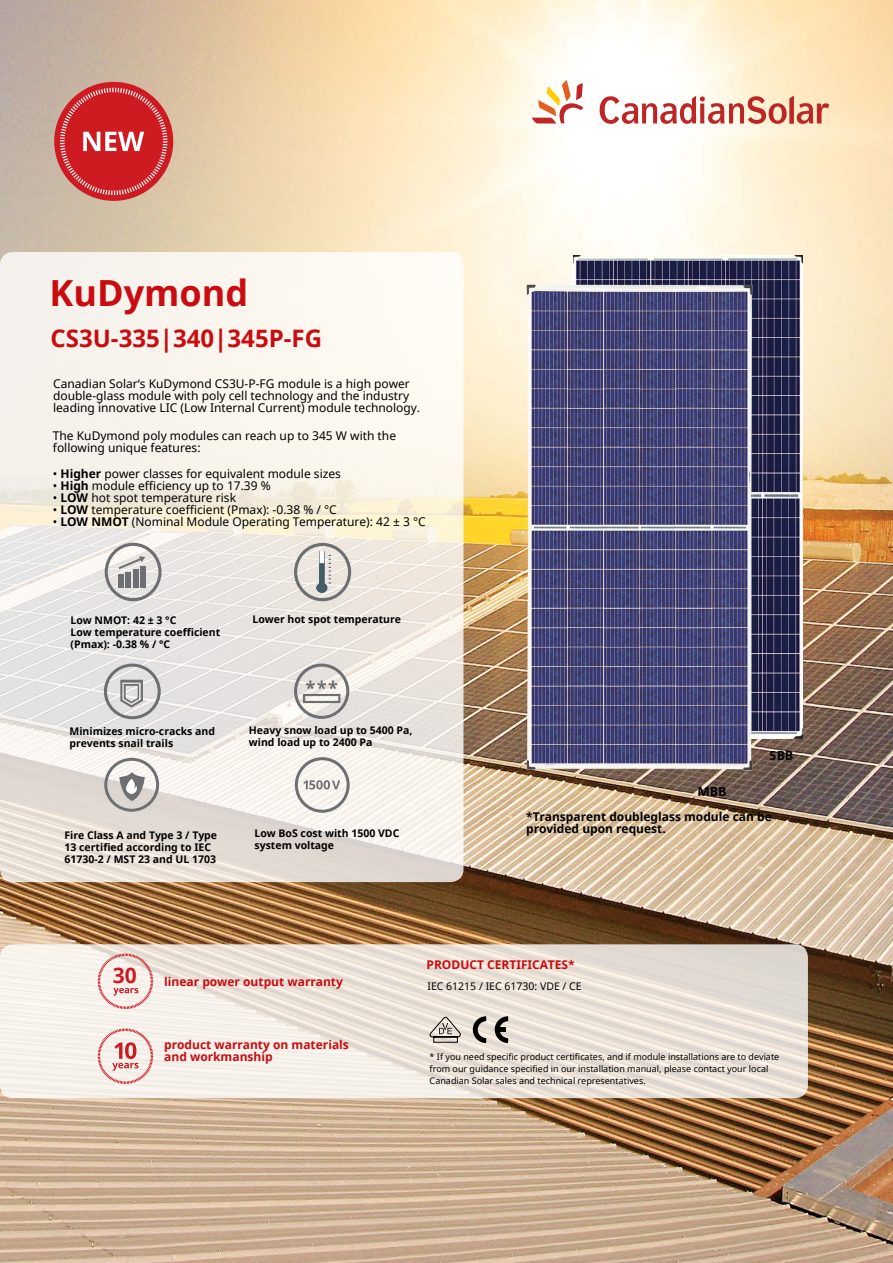
<style>
.page{position:relative;width:893px;height:1263px;background:#fff}
.page>*{position:absolute;margin:0;border:0;box-sizing:border-box;transform-origin:0 0}
.t1{font:700 36px "Noto Sans";color:#ca0b0f}
.t2{font:700 24px "Noto Sans";color:#ca0b0f}
.t3{font:700 21px "Noto Sans";color:#ce1a21}
.t4{font:12px/12px "Noto Sans";color:#000}
.t5{font:700 12px/12px "Noto Sans";color:#ca0b0f}
.t6{font:700 12px/12px "Noto Sans";color:#000}
.t7{font:700 12px "Microsoft Ya Hei";color:#000}
.t8{font:700 10.5px/12px "Noto Sans";color:#000}
.t9{font:10.5px "Noto Sans";color:#000}
.t10{font:9px/12px "Noto Sans";color:#000}
.s1{font-weight:700}
</style>
<div class="page">
<img style="left:0;top:0;width:893px;height:1263px">
<svg style="left:0;top:944px;width:808px;height:154px"></svg>
<div style="left:54px;top:82px;width:119px;height:119px;background:#ce1a21;border-radius:50%"></div>
<svg style="left:60px;top:88px;width:107px;height:107px"></svg>
<svg style="left:0;top:252px;width:463px;height:630px;fill:#f5f1eb"></svg>
<svg style="left:98px;top:1028px;width:55px;height:56px"></svg>
<svg style="left:98px;top:954px;width:55px;height:55px"></svg>
<svg style="left:532px;top:80px;width:51px;height:44px"></svg>
<svg style="left:600px;top:95px;width:229px;height:29px"></svg>
<img style="left:441px;top:243px;width:380px;height:541px">
<svg style="left:105px;top:543px;width:57px;height:58px"></svg>
<svg style="left:295px;top:757px;width:55px;height:56px"></svg>
<svg style="left:294px;top:543px;width:57px;height:58px"></svg>
<img style="left:317px;top:551px;width:13px;height:41px">
<svg style="left:294px;top:664px;width:55px;height:55px"></svg>
<svg style="left:104px;top:664px;width:57px;height:55px"></svg>
<svg style="left:104px;top:758px;width:55px;height:54px"></svg>
<svg style="left:472px;top:1016px;width:14px;height:27px"></svg>
<svg style="left:494px;top:1016px;width:14px;height:27px"></svg>
<div style="left:497px;top:1027px;width:9px;height:5px;background:#000"></div>
<svg style="left:429px;top:1017px;width:32px;height:26px"></svg>
<h1 class="t1" style="left:50px;top:267px;width:200px">KuDymond</h1>
<h2 class="t2" style="left:51px;top:322px;width:273px">CS3U-335|340|345P-FG</h2>
<p class="t4" style="left:53px;top:377px;width:368px">Canadian Solar‘s KuDymond CS3U-P-FG module is a high power double-glass module with poly cell technology and the industry leading innovative LIC (Low Internal Current) module technology.</p>
<p class="t4" style="left:53px;top:429px;width:345px">The KuDymond poly modules can reach up to 345 W with the following unique features:</p>
<p class="t4" style="left:53px;top:467px;width:290px">• <span class="s1">Higher</span> power classes for equivalent module sizes</p>
<p class="t4" style="left:53px;top:479px;width:219px">• <span class="s1">High</span> module efficiency up to 17.39 %</p>
<p class="t4" style="left:53px;top:491px;width:185px">• <span class="s1">LOW</span> hot spot temperature risk</p>
<p class="t4" style="left:53px;top:503px;width:285px">• <span class="s1">LOW</span> temperature coefficient (Pmax): -0.38 % / °C</p>
<p class="t4" style="left:53px;top:515px;width:374px">• <span class="s1">LOW NMOT</span> (Nominal Module Operating Temperature): 42 ± 3 °C</p>
<p class="t8" style="left:71px;top:614px;width:151px">Low NMOT: 42 ± 3 °C<br>Low temperature coefficient (Pmax): -0.38 % / °C</p>
<p class="t8" style="left:252px;top:613px;width:150px">Lower hot spot temperature</p>
<p class="t8" style="left:69px;top:725px;width:147px">Minimizes micro-cracks and prevents snail trails</p>
<p class="t8" style="left:249px;top:724px;width:165px">Heavy snow load up to 5400 Pa, wind load up to 2400 Pa</p>
<p class="t7" style="left:769px;top:747px;width:25px">5BB</p>
<p class="t7" style="left:698px;top:783px;width:30px">MBB</p>
<p class="t8" style="left:64px;top:828px;width:154px">Fire Class A and Type 3 / Type<br>13 certified according to IEC<br>61730-2 / MST 23 and UL 1703</p>
<p class="t8" style="left:254px;top:827px;width:146px">Low BoS cost with 1500 VDC system voltage</p>
<p class="t6" style="left:526px;top:810px;width:247px">*Transparent doubleglass module can be provided upon request.</p>
<h3 class="t3" style="left:113px;top:960px;width:26px">30</h3>
<p class="t5" style="left:164px;top:975px;width:180px">linear power output warranty</p>
<p class="t5" style="left:164px;top:1038px;width:186px">product warranty on materials and workmanship</p>
<p class="t5" style="left:426px;top:958px;width:150px">PRODUCT CERTIFICATES*</p>
<p class="t9" style="left:427px;top:979px;width:156px">IEC 61215 / IEC 61730: VDE / CE</p>
<p class="t10" style="left:430px;top:1051px;width:351px">* If you need specific product certificates, and if module installations are to deviate from our guidance specified in our installation manual, please contact your local<br>Canadian Solar sales and technical representatives.</p>
</div>
